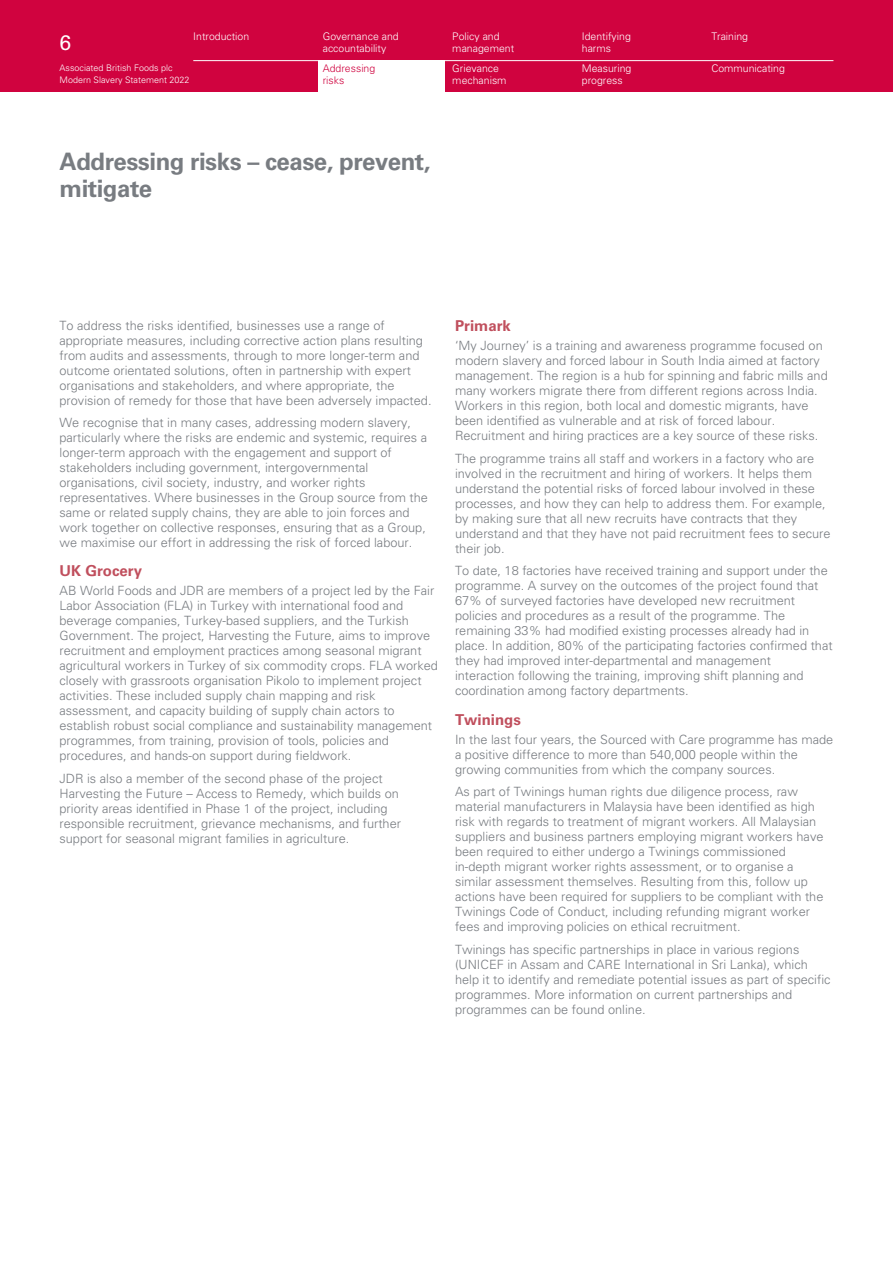
<style>
.page{position:relative;width:893px;height:1263px;background:#fff}
.page>*{position:absolute;margin:0;border:0;box-sizing:border-box;transform-origin:0 0}
.t1{font:700 24px/27px "Univers LT Std";letter-spacing:-.02em;color:#787c81}
.t2{font:21px "Univers LT Std";color:#fff}
.t3{font:700 15px "Univers LT Std";color:#c04f5d}
.t4{font:300 12.75px/15px "Univers LT Std";color:#787c81}
.t5{font:300 10.5px/12px "Univers LT Std";color:#fff}
.t6{font:300 10.5px/12px "Univers LT Std";color:#d0033f}
.t7{font:300 9px/12px "Univers LT Std";color:#fff}
</style>
<div class="page">
<div style="left:0;top:0;width:893px;height:91px;background:#d0033f"></div>
<div style="left:319px;top:60px;width:126px;height:33px;background:#fff"></div>
<hr style="left:193px;top:60px;width:640px;height:1px;background:#fff">
<p class="t5" style="left:323px;top:30px;width:77px">Governance and accountability</p>
<p class="t5" style="left:193px;top:30px;width:58px">Introduction</p>
<p class="t5" style="left:452px;top:30px;width:63px">Policy and management</p>
<h2 class="t2" style="left:60px;top:30px;width:13px">6</h2>
<p class="t7" style="left:60px;top:62px;width:132px">Associated British Foods plc<br>Modern Slavery Statement 2022</p>
<p class="t5" style="left:452px;top:63px;width:56px">Grievance mechanism</p>
<p class="t6" style="left:323px;top:63px;width:54px">Addressing risks</p>
<p class="t5" style="left:582px;top:30px;width:51px">Identifying harms</p>
<p class="t5" style="left:582px;top:63px;width:51px">Measuring progress</p>
<p class="t5" style="left:711px;top:30px;width:38px">Training</p>
<p class="t5" style="left:711px;top:63px;width:75px">Communicating</p>
<h1 class="t1" style="left:60px;top:149px;width:372px">Addressing risks – cease, prevent, mitigate</h1>
<p class="t4" style="left:60px;top:318px;width:373px">To address the risks identified, businesses use a range of appropriate measures, including corrective action plans resulting from audits and assessments, through to more longer-term and outcome orientated solutions, often in partnership with expert organisations and stakeholders, and where appropriate, the provision of remedy for those that have been adversely impacted.</p>
<p class="t4" style="left:60px;top:415px;width:370px">We recognise that in many cases, addressing modern slavery, particularly where the risks are endemic and systemic, requires a longer-term approach with the engagement and support of stakeholders including government, intergovernmental organisations, civil society, industry, and worker rights representatives. Where businesses in the Group source from the same or related supply chains, they are able to join forces and work together on collective responses, ensuring that as a Group, we maximise our effort in addressing the risk of forced labour.</p>
<p class="t3" style="left:60px;top:562px;width:84px">UK Grocery</p>
<p class="t4" style="left:60px;top:583px;width:380px">AB World Foods and JDR are members of a project led by the Fair Labor Association (FLA) in Turkey with international food and beverage companies, Turkey-based suppliers, and the Turkish Government. The project, Harvesting the Future, aims to improve recruitment and employment practices among seasonal migrant agricultural workers in Turkey of six commodity crops. FLA worked closely with grassroots organisation Pikolo to implement project activities. These included supply chain mapping and risk assessment, and capacity building of supply chain actors to establish robust social compliance and sustainability management programmes, from training, provision of tools, policies and procedures, and hands-on support during fieldwork.</p>
<p class="t4" style="left:60px;top:771px;width:343px">JDR is also a member of the second phase of the project Harvesting the Future – Access to Remedy, which builds on priority areas identified in Phase 1 of the project, including responsible recruitment, grievance mechanisms, and further support for seasonal migrant families in agriculture.</p>
<p class="t3" style="left:455px;top:317px;width:57px">Primark</p>
<p class="t4" style="left:455px;top:338px;width:374px">‘My Journey’ is a training and awareness programme focused on modern slavery and forced labour in South India aimed at factory management. The region is a hub for spinning and fabric mills and many workers migrate there from different regions across India.<br>Workers in this region, both local and domestic migrants, have been identified as vulnerable and at risk of forced labour.<br>Recruitment and hiring practices are a key source of these risks.</p>
<p class="t4" style="left:455px;top:451px;width:377px">The programme trains all staff and workers in a factory who are involved in the recruitment and hiring of workers. It helps them understand the potential risks of forced labour involved in these processes, and how they can help to address them. For example, by making sure that all new recruits have contracts that they understand and that they have not paid recruitment fees to secure their job.</p>
<p class="t4" style="left:455px;top:563px;width:379px">To date, 18 factories have received training and support under the programme. A survey on the outcomes of the project found that 67% of surveyed factories have developed new recruitment policies and procedures as a result of the programme. The remaining 33% had modified existing processes already had in place. In addition, 80% of the participating factories confirmed that they had improved inter-departmental and management interaction following the training, improving shift planning and coordination among factory departments.</p>
<p class="t3" style="left:455px;top:710px;width:67px">Twinings</p>
<p class="t4" style="left:455px;top:732px;width:380px">In the last four years, the Sourced with Care programme has made a positive difference to more than 540,000 people within the growing communities from which the company sources.</p>
<p class="t4" style="left:455px;top:784px;width:370px">As part of Twinings human rights due diligence process, raw material manufacturers in Malaysia have been identified as high risk with regards to treatment of migrant workers. All Malaysian suppliers and business partners employing migrant workers have been required to either undergo a Twinings commissioned in-depth migrant worker rights assessment, or to organise a similar assessment themselves. Resulting from this, follow up actions have been required for suppliers to be compliant with the Twinings Code of Conduct, including refunding migrant worker fees and improving policies on ethical recruitment.</p>
<p class="t4" style="left:455px;top:942px;width:377px">Twinings has specific partnerships in place in various regions (UNICEF in Assam and CARE International in Sri Lanka), which help it to identify and remediate potential issues as part of specific programmes. More information on current partnerships and programmes can be found online.</p>
</div>
